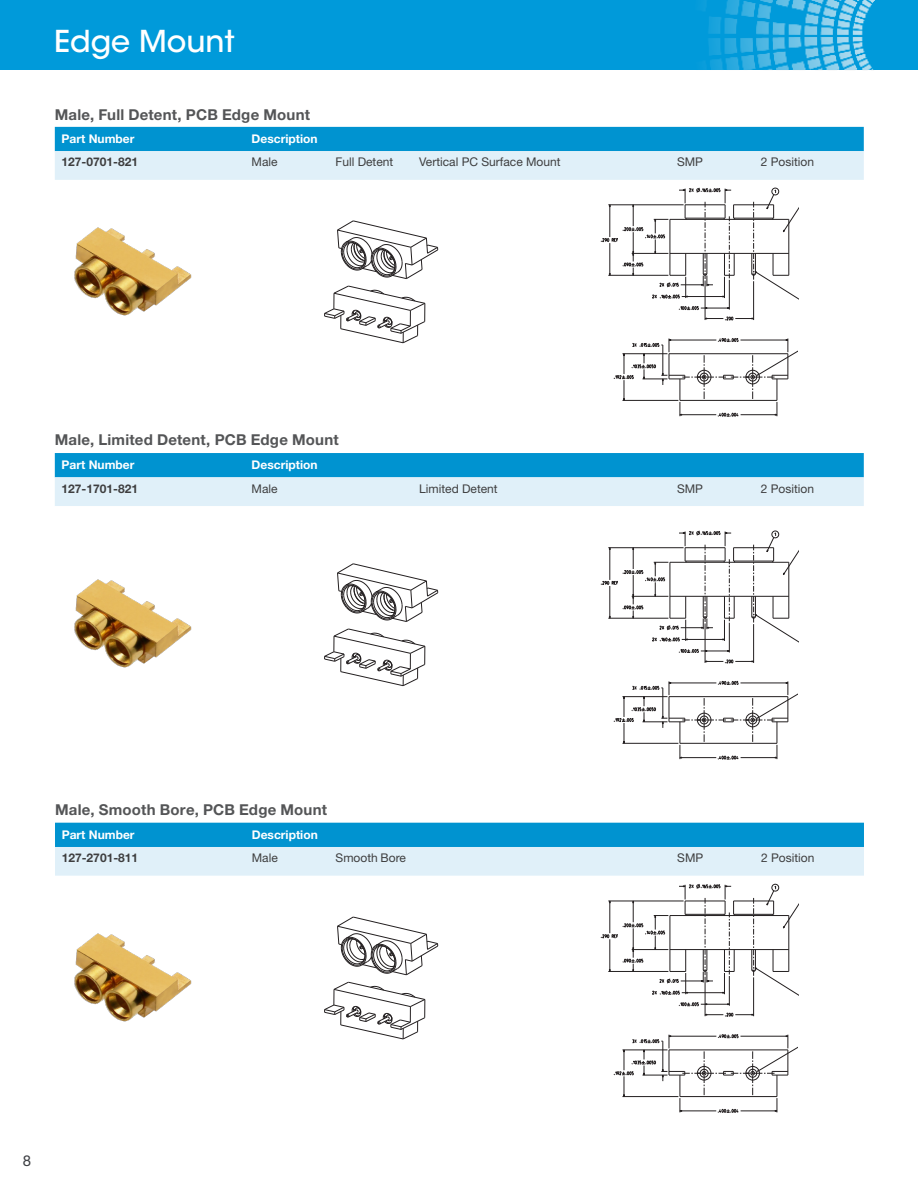
<style>
.page{position:relative;width:918px;height:1188px;background:#fff}
.page>*{position:absolute;margin:0;border:0;box-sizing:border-box;transform-origin:0 0}
.t1{font:500 30px "ITC Avant Garde Std";color:#fff}
.Sub_Head_01{font:700 15px "Helvetica Neue LT Pro";letter-spacing:.01em;color:#545557}
.t2{font:15px "Helvetica Neue LT Pro";color:#3e4044}
.Table_Body{font:12px "Helvetica Neue LT Pro";color:#3e3e3f}
.Overview_Paragraph{font:700 12px "Helvetica Neue LT Pro";color:#fff}
.Table_Body-2{font:700 12px "Helvetica Neue LT Pro";color:#3e3e3f}
</style>
<div class="page">
<div style="left:0;top:0;width:918px;height:70px;background:#009ada"></div>
<img style="left:703px;top:0;width:172px;height:70px">
<svg style="left:55px;top:453px;width:809px;height:53px;background:#7ac5e6"></svg>
<svg style="left:55px;top:823px;width:809px;height:53px;background:#7ac5e6"></svg>
<img style="left:74px;top:227px;width:118px;height:89px">
<svg style="left:55px;top:127px;width:809px;height:53px;background:#7ac5e6"></svg>
<svg style="left:324px;top:220px;width:115px;height:124px"></svg>
<svg style="left:613px;top:338px;width:184px;height:79px"></svg>
<svg style="left:600px;top:187px;width:198px;height:134px"></svg>
<hr style="left:789px;top:219px;width:1px;height:56px;background:#231f20">
<svg style="left:324px;top:563px;width:115px;height:124px"></svg>
<svg style="left:613px;top:680px;width:184px;height:80px"></svg>
<svg style="left:600px;top:530px;width:198px;height:134px"></svg>
<hr style="left:789px;top:562px;width:1px;height:56px;background:#231f20">
<svg style="left:324px;top:916px;width:115px;height:124px"></svg>
<svg style="left:613px;top:1034px;width:184px;height:79px"></svg>
<svg style="left:600px;top:883px;width:198px;height:134px"></svg>
<hr style="left:789px;top:916px;width:1px;height:55px;background:#231f20">
<img style="left:74px;top:579px;width:118px;height:89px">
<img style="left:74px;top:933px;width:118px;height:89px">
<p class="t1" style="left:54px;top:23px;width:182px">Edge Mount</p>
<p class="Sub_Head_01" style="left:55px;top:105px;width:257px">Male, Full Detent, PCB Edge Mount</p>
<p class="Overview_Paragraph" style="left:62px;top:131px;width:74px">Part Number</p>
<p class="Overview_Paragraph" style="left:252px;top:131px;width:67px">Description</p>
<p class="Table_Body-2" style="left:62px;top:155px;width:78px">127-0701-821</p>
<p class="Table_Body" style="left:252px;top:155px;width:28px">Male</p>
<p class="Table_Body" style="left:335px;top:155px;width:59px">Full Detent</p>
<p class="Table_Body" style="left:419px;top:155px;width:143px">Vertical PC Surface Mount</p>
<p class="Table_Body" style="left:677px;top:155px;width:28px">SMP</p>
<p class="Table_Body" style="left:761px;top:155px;width:55px">2 Position</p>
<p class="Sub_Head_01" style="left:55px;top:430px;width:285px">Male, Limited Detent, PCB Edge Mount</p>
<p class="Overview_Paragraph" style="left:62px;top:458px;width:74px">Part Number</p>
<p class="Overview_Paragraph" style="left:252px;top:458px;width:67px">Description</p>
<p class="Table_Body-2" style="left:62px;top:481px;width:78px">127-1701-821</p>
<p class="Table_Body" style="left:252px;top:481px;width:28px">Male</p>
<p class="Table_Body" style="left:419px;top:481px;width:80px">Limited Detent</p>
<p class="Table_Body" style="left:677px;top:481px;width:28px">SMP</p>
<p class="Table_Body" style="left:761px;top:481px;width:55px">2 Position</p>
<p class="Sub_Head_01" style="left:55px;top:800px;width:274px">Male, Smooth Bore, PCB Edge Mount</p>
<p class="Overview_Paragraph" style="left:62px;top:827px;width:74px">Part Number</p>
<p class="Overview_Paragraph" style="left:252px;top:827px;width:67px">Description</p>
<p class="Table_Body-2" style="left:62px;top:850px;width:78px">127-2701-811</p>
<p class="Table_Body" style="left:252px;top:851px;width:28px">Male</p>
<p class="Table_Body" style="left:336px;top:851px;width:72px">Smooth Bore</p>
<p class="Table_Body" style="left:677px;top:851px;width:28px">SMP</p>
<p class="Table_Body" style="left:761px;top:851px;width:55px">2 Position</p>
<p class="t2" style="left:23px;top:1152px;width:10px">8</p>
</div>
